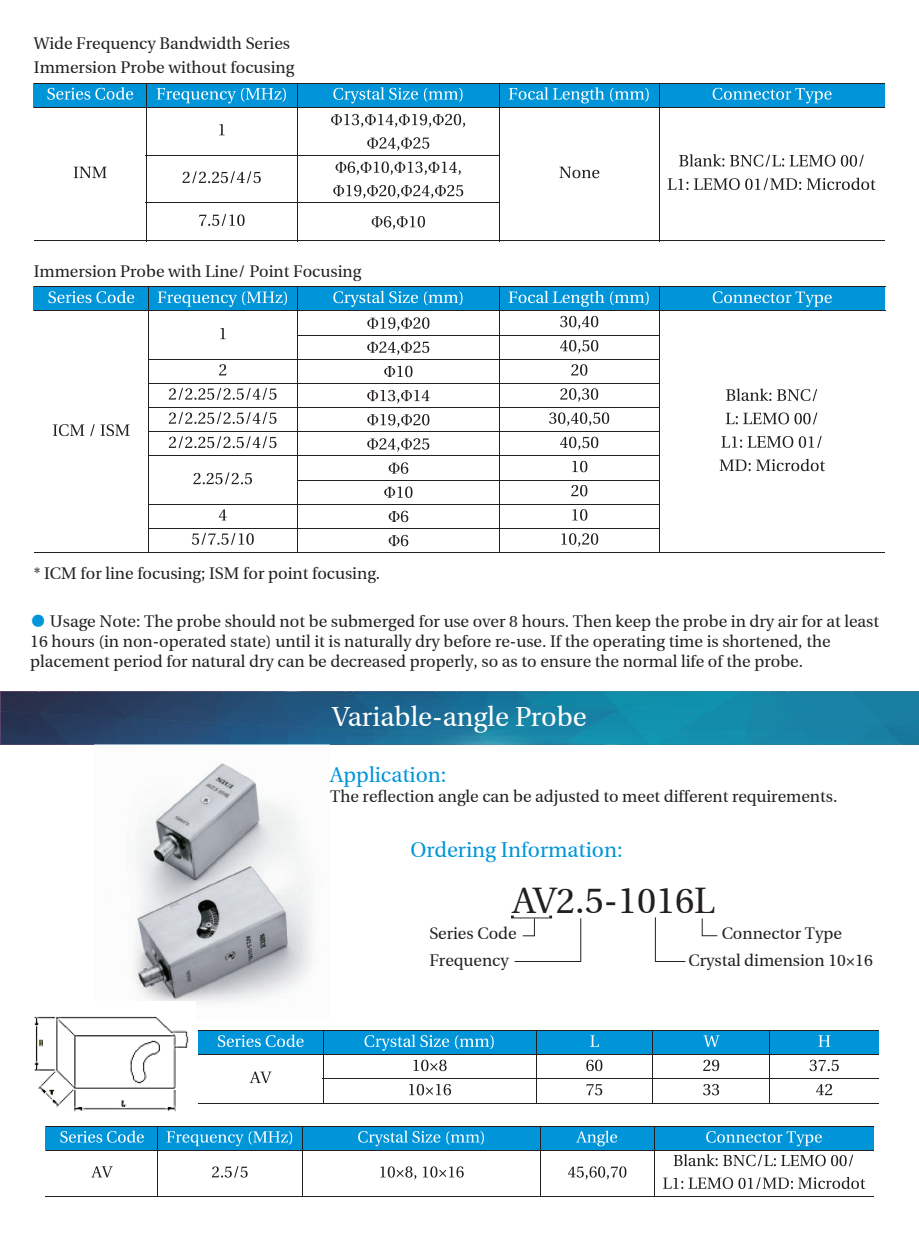
<style>
.page{position:relative;width:919px;height:1238px;background:#fff}
.page>*{position:absolute;margin:0;border:0;box-sizing:border-box;transform-origin:0 0}
.t1{font:36px "Heuristica";color:#231f20}
.t2{font:27px "Heuristica";color:#fff}
.t3{font:21px "Heuristica";color:#0095d9}
.t4{font:16.5px/26.5px "Heuristica";color:#231f20}
.s1{font-family:"Adobe Song Std";font-weight:300;color:#0095d9}
</style>
<div class="page">
<img style="left:95px;top:744px;width:235px;height:259px">
<img style="left:33px;top:1001px;width:163px;height:111px">
<svg style="left:701px;top:918px;width:17px;height:18px"></svg>
<svg style="left:654px;top:917px;width:32px;height:45px"></svg>
<svg style="left:511px;top:915px;width:70px;height:47px"></svg>
<div style="left:198px;top:1030px;width:680px;height:25px;background:#0095d9"></div>
<svg style="left:218px;top:1034px;width:85px;height:12px"></svg>
<svg style="left:364px;top:1034px;width:129px;height:16px"></svg>
<svg style="left:590px;top:1035px;width:9px;height:11px"></svg>
<hr style="left:198px;top:1030px;width:680px;height:1px;background:#231f20">
<svg style="left:251px;top:1071px;width:21px;height:11px"></svg>
<svg style="left:413px;top:1059px;width:33px;height:12px"></svg>
<svg style="left:586px;top:1059px;width:16px;height:12px"></svg>
<hr style="left:198px;top:1054px;width:680px;height:1px;background:#231f20">
<svg style="left:409px;top:1083px;width:42px;height:12px"></svg>
<svg style="left:586px;top:1084px;width:16px;height:11px"></svg>
<hr style="left:323px;top:1078px;width:555px;height:1px;background:#231f20">
<hr style="left:198px;top:1102px;width:125px;height:1px;background:#231f20">
<svg style="left:323px;top:1031px;width:1px;height:71px"></svg>
<hr style="left:323px;top:1102px;width:212px;height:1px;background:#231f20">
<hr style="left:536px;top:1102px;width:116px;height:1px;background:#231f20">
<svg style="left:652px;top:1031px;width:1px;height:72px"></svg>
<hr style="left:653px;top:1102px;width:116px;height:1px;background:#231f20">
<svg style="left:703px;top:1031px;width:135px;height:72px"></svg>
<hr style="left:770px;top:1102px;width:108px;height:1px;background:#231f20">
<div style="left:45px;top:1126px;width:828px;height:24px;background:#0095d9"></div>
<svg style="left:358px;top:1130px;width:126px;height:16px"></svg>
<svg style="left:576px;top:1130px;width:41px;height:16px"></svg>
<svg style="left:706px;top:1131px;width:115px;height:15px"></svg>
<hr style="left:46px;top:1126px;width:494px;height:1px;background:#231f20">
<hr style="left:540px;top:1126px;width:113px;height:1px;background:#231f20">
<hr style="left:653px;top:1126px;width:220px;height:1px;background:#231f20">
<svg style="left:60px;top:1127px;width:232px;height:22px"></svg>
<svg style="left:302px;top:1127px;width:1px;height:22px"></svg>
<svg style="left:540px;top:1127px;width:1px;height:22px"></svg>
<svg style="left:91px;top:1166px;width:325px;height:13px"></svg>
<svg style="left:423px;top:1166px;width:203px;height:13px"></svg>
<svg style="left:673px;top:1154px;width:180px;height:12px"></svg>
<svg style="left:663px;top:1176px;width:202px;height:12px"></svg>
<hr style="left:46px;top:1149px;width:494px;height:1px;background:#231f20">
<hr style="left:540px;top:1149px;width:113px;height:1px;background:#231f20">
<hr style="left:653px;top:1149px;width:220px;height:1px;background:#231f20">
<hr style="left:45px;top:1196px;width:112px;height:1px;background:#231f20">
<hr style="left:157px;top:1150px;width:1px;height:46px;background:#231f20">
<hr style="left:158px;top:1196px;width:144px;height:1px;background:#231f20">
<hr style="left:302px;top:1150px;width:1px;height:46px;background:#231f20">
<hr style="left:303px;top:1196px;width:237px;height:1px;background:#231f20">
<hr style="left:540px;top:1150px;width:1px;height:46px;background:#231f20">
<hr style="left:540px;top:1196px;width:113px;height:1px;background:#231f20">
<hr style="left:653px;top:1150px;width:1px;height:46px;background:#231f20">
<hr style="left:654px;top:1196px;width:219px;height:1px;background:#231f20">
<svg style="left:0;top:691px;width:918px;height:53px;background:#1d6a8e"></svg>
<div style="left:34px;top:83px;width:851px;height:24px;background:#0095d9"></div>
<svg style="left:47px;top:87px;width:86px;height:13px"></svg>
<svg style="left:157px;top:88px;width:129px;height:15px"></svg>
<svg style="left:333px;top:87px;width:129px;height:16px"></svg>
<svg style="left:508px;top:87px;width:140px;height:16px"></svg>
<svg style="left:712px;top:88px;width:119px;height:15px"></svg>
<hr style="left:34px;top:83px;width:466px;height:1px;background:#231f20">
<hr style="left:500px;top:83px;width:158px;height:1px;background:#231f20">
<hr style="left:659px;top:83px;width:225px;height:1px;background:#231f20">
<svg style="left:146px;top:84px;width:1px;height:23px"></svg>
<svg style="left:297px;top:84px;width:1px;height:23px"></svg>
<svg style="left:499px;top:84px;width:1px;height:23px"></svg>
<svg style="left:74px;top:167px;width:33px;height:11px"></svg>
<svg style="left:219px;top:124px;width:6px;height:11px"></svg>
<svg style="left:331px;top:114px;width:134px;height:13px"></svg>
<svg style="left:367px;top:137px;width:62px;height:14px"></svg>
<svg style="left:559px;top:167px;width:40px;height:11px"></svg>
<svg style="left:679px;top:154px;width:184px;height:13px"></svg>
<svg style="left:667px;top:177px;width:208px;height:13px"></svg>
<hr style="left:34px;top:107px;width:466px;height:1px;background:#231f20">
<hr style="left:500px;top:107px;width:158px;height:1px;background:#231f20">
<hr style="left:659px;top:107px;width:225px;height:1px;background:#231f20">
<hr style="left:146px;top:108px;width:1px;height:47px;background:#231f20">
<hr style="left:297px;top:108px;width:1px;height:47px;background:#231f20">
<hr style="left:499px;top:108px;width:1px;height:47px;background:#231f20">
<hr style="left:658px;top:108px;width:1px;height:47px;background:#231f20">
<svg style="left:182px;top:171px;width:79px;height:12px"></svg>
<svg style="left:335px;top:161px;width:125px;height:14px"></svg>
<svg style="left:333px;top:185px;width:130px;height:13px"></svg>
<hr style="left:146px;top:155px;width:354px;height:1px;background:#231f20">
<hr style="left:146px;top:155px;width:1px;height:47px;background:#231f20">
<hr style="left:297px;top:155px;width:1px;height:47px;background:#231f20">
<hr style="left:499px;top:155px;width:1px;height:47px;background:#231f20">
<hr style="left:658px;top:155px;width:1px;height:47px;background:#231f20">
<svg style="left:199px;top:214px;width:45px;height:12px"></svg>
<svg style="left:371px;top:216px;width:54px;height:13px"></svg>
<hr style="left:146px;top:202px;width:354px;height:1px;background:#231f20">
<hr style="left:34px;top:240px;width:112px;height:1px;background:#231f20">
<hr style="left:146px;top:203px;width:1px;height:38px;background:#231f20">
<hr style="left:147px;top:240px;width:150px;height:1px;background:#231f20">
<hr style="left:297px;top:203px;width:1px;height:38px;background:#231f20">
<hr style="left:298px;top:240px;width:201px;height:1px;background:#231f20">
<hr style="left:499px;top:203px;width:1px;height:38px;background:#231f20">
<hr style="left:500px;top:240px;width:158px;height:1px;background:#231f20">
<hr style="left:658px;top:203px;width:1px;height:38px;background:#231f20">
<hr style="left:659px;top:240px;width:225px;height:1px;background:#231f20">
<div style="left:34px;top:286px;width:851px;height:25px;background:#0095d9"></div>
<svg style="left:48px;top:291px;width:86px;height:12px"></svg>
<svg style="left:158px;top:291px;width:129px;height:16px"></svg>
<svg style="left:333px;top:291px;width:129px;height:16px"></svg>
<hr style="left:34px;top:286px;width:850px;height:1px;background:#231f20">
<svg style="left:53px;top:424px;width:77px;height:12px"></svg>
<svg style="left:220px;top:328px;width:6px;height:11px"></svg>
<svg style="left:367px;top:317px;width:62px;height:14px"></svg>
<hr style="left:34px;top:310px;width:850px;height:1px;background:#231f20">
<svg style="left:367px;top:341px;width:62px;height:14px"></svg>
<hr style="left:297px;top:335px;width:362px;height:1px;background:#231f20">
<svg style="left:219px;top:364px;width:7px;height:11px"></svg>
<svg style="left:384px;top:366px;width:28px;height:11px"></svg>
<hr style="left:148px;top:359px;width:511px;height:1px;background:#231f20">
<svg style="left:169px;top:388px;width:107px;height:12px"></svg>
<svg style="left:367px;top:390px;width:62px;height:13px"></svg>
<hr style="left:148px;top:383px;width:511px;height:1px;background:#231f20">
<svg style="left:169px;top:412px;width:107px;height:12px"></svg>
<svg style="left:367px;top:414px;width:62px;height:13px"></svg>
<hr style="left:148px;top:407px;width:511px;height:1px;background:#231f20">
<svg style="left:169px;top:436px;width:107px;height:12px"></svg>
<svg style="left:367px;top:438px;width:62px;height:14px"></svg>
<hr style="left:148px;top:431px;width:511px;height:1px;background:#231f20">
<svg style="left:193px;top:472px;width:59px;height:12px"></svg>
<svg style="left:388px;top:462px;width:20px;height:12px"></svg>
<hr style="left:148px;top:455px;width:511px;height:1px;background:#231f20">
<svg style="left:384px;top:486px;width:28px;height:12px"></svg>
<hr style="left:297px;top:479px;width:362px;height:1px;background:#231f20">
<svg style="left:219px;top:509px;width:7px;height:11px"></svg>
<svg style="left:388px;top:510px;width:20px;height:12px"></svg>
<hr style="left:148px;top:504px;width:511px;height:1px;background:#231f20">
<svg style="left:192px;top:533px;width:62px;height:12px"></svg>
<svg style="left:388px;top:535px;width:20px;height:11px"></svg>
<hr style="left:148px;top:528px;width:511px;height:1px;background:#231f20">
<hr style="left:34px;top:552px;width:114px;height:1px;background:#231f20">
<svg style="left:148px;top:287px;width:1px;height:266px"></svg>
<hr style="left:149px;top:552px;width:148px;height:1px;background:#231f20">
<svg style="left:297px;top:287px;width:1px;height:266px"></svg>
<hr style="left:298px;top:552px;width:201px;height:1px;background:#231f20">
<svg style="left:499px;top:287px;width:1px;height:266px"></svg>
<hr style="left:500px;top:552px;width:158px;height:1px;background:#231f20">
<svg style="left:508px;top:287px;width:323px;height:266px"></svg>
<hr style="left:659px;top:552px;width:225px;height:1px;background:#231f20">
<p class="t4" style="left:34px;top:32px;width:262px;line-height:24px">Wide Frequency Bandwidth Series<br>Immersion Probe without focusing</p>
<p class="t4" style="left:34px;top:258px;width:329px">Immersion Probe with Line/ Point Focusing</p>
<p class="t4" style="left:34px;top:560px;width:348px">* ICM for line focusing; ISM for point focusing.</p>
<p class="t4" style="left:30px;top:612px;width:850px;line-height:19.8px"><span class="s1">●</span> Usage Note: The probe should not be submerged for use over 8 hours. Then keep the probe in dry air for at least<br>16 hours (in non-operated state) until it is naturally dry before re-use. If the operating time is shortened, the placement period for natural dry can be decreased properly, so as to ensure the normal life of the probe.</p>
<h2 class="t2" style="left:332px;top:702px;width:256px">Variable-angle Probe</h2>
<p class="t3" style="left:330px;top:763px;width:118px">Application:</p>
<p class="t4" style="left:330px;top:783px;width:508px">The reflection angle can be adjusted to meet different requirements.</p>
<p class="t3" style="left:410px;top:838px;width:214px">Ordering Information:</p>
<h1 class="t1" style="left:513px;top:880px;width:203px">AV2.5-1016L</h1>
<p class="t4" style="left:429px;top:920px;width:89px">Series Code<br>Frequency</p>
<p class="t4" style="left:688px;top:920px;width:186px;text-align:center">Connector Type<br>Crystal dimension 10×16</p>
</div>
